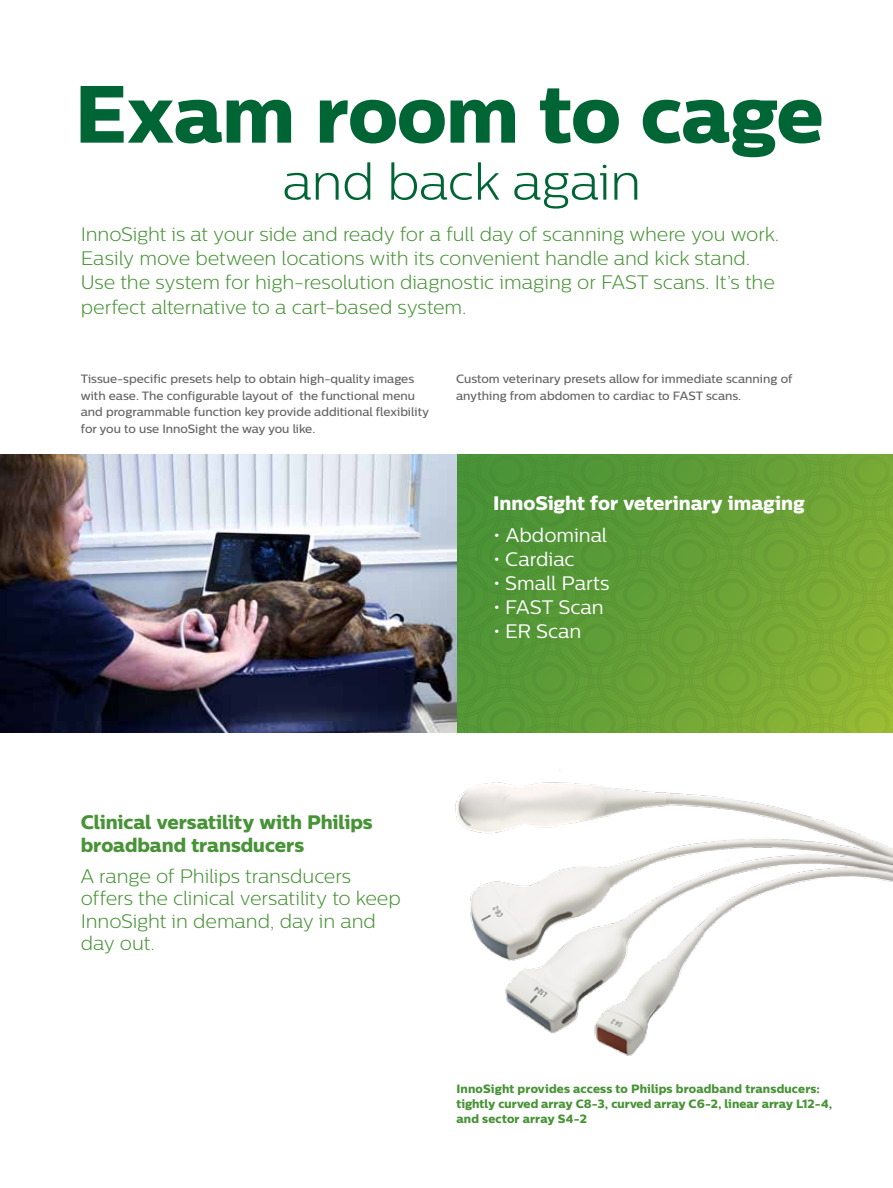
<style>
.page{position:relative;width:893px;height:1188px;background:#fff}
.page>*{position:absolute;margin:0;border:0;box-sizing:border-box;transform-origin:0 0}
.t1{font:81px "Centrale Sans X Bold";letter-spacing:-.01em;color:#006535}
.t2{font:300 51px "Centrale Sans";letter-spacing:-.01em;color:#006535}
.t3{font:300 19.5px/22.5px "Centrale Sans";letter-spacing:-.005em;color:#489337}
.t4{font:19.5px/22.5px "Centrale Sans X Bold";letter-spacing:-.005em;color:#489337}
.t5{font:19.5px "Centrale Sans";letter-spacing:-.005em;color:#fff}
.t6{font:19.5px "Centrale Sans X Bold";letter-spacing:-.005em;color:#fff}
.t7{font:500 12px/16.5px "Centrale Sans";color:#636466}
.t8{font:12px/15px "Centrale Sans X Bold";letter-spacing:.005em;color:#489337}
</style>
<div class="page">
<svg style="left:456px;top:556px;width:437px;height:177px;background:#6ca23b"></svg>
<div style="left:456px;top:455px;width:437px;height:101px;background:linear-gradient(to right,#438e36,#78a836)"></div>
<img style="left:455px;top:769px;width:438px;height:287px">
<img style="left:0;top:455px;width:456px;height:278px">
<h1 class="t1" style="left:74px;top:64px;width:751px">Exam room to cage</h1>
<h2 class="t2" style="left:282px;top:153px;width:360px">and back again</h2>
<p class="t3" style="left:81px;top:222px;width:700px;line-height:24px">InnoSight is at your side and ready for a full day of scanning where you work.<br>Easily move between locations with its convenient handle and kick stand.<br>Use the system for high-resolution diagnostic imaging or FAST scans. It’s the perfect alternative to a cart-based system.</p>
<p class="t7" style="left:81px;top:370px;width:350px">Tissue-specific presets help to obtain high-quality images with ease. The configurable layout of the functional menu and programmable function key provide additional flexibility for you to use InnoSight the way you like.</p>
<p class="t7" style="left:456px;top:370px;width:338px">Custom veterinary presets allow for immediate scanning of anything from abdomen to cardiac to FAST scans.</p>
<p class="t6" style="left:493px;top:491px;width:313px">InnoSight for veterinary imaging</p>
<p class="t5" style="left:493px;top:524px;width:116px">• Abdominal</p>
<p class="t5" style="left:493px;top:548px;width:83px">• Cardiac</p>
<p class="t5" style="left:493px;top:572px;width:118px">• Small Parts</p>
<p class="t5" style="left:493px;top:596px;width:112px">• FAST Scan</p>
<p class="t5" style="left:493px;top:620px;width:90px">• ER Scan</p>
<p class="t4" style="left:81px;top:811px;width:293px">Clinical versatility with Philips broadband transducers</p>
<p class="t3" style="left:81px;top:865px;width:322px">A range of Philips transducers offers the clinical versatility to keep<br>InnoSight in demand, day in and day out.</p>
<p class="t8" style="left:456px;top:1081px;width:377px">InnoSight provides access to Philips broadband transducers: tightly curved array C8-3, curved array C6-2, linear array L12-4, and sector array S4-2</p>
</div>
